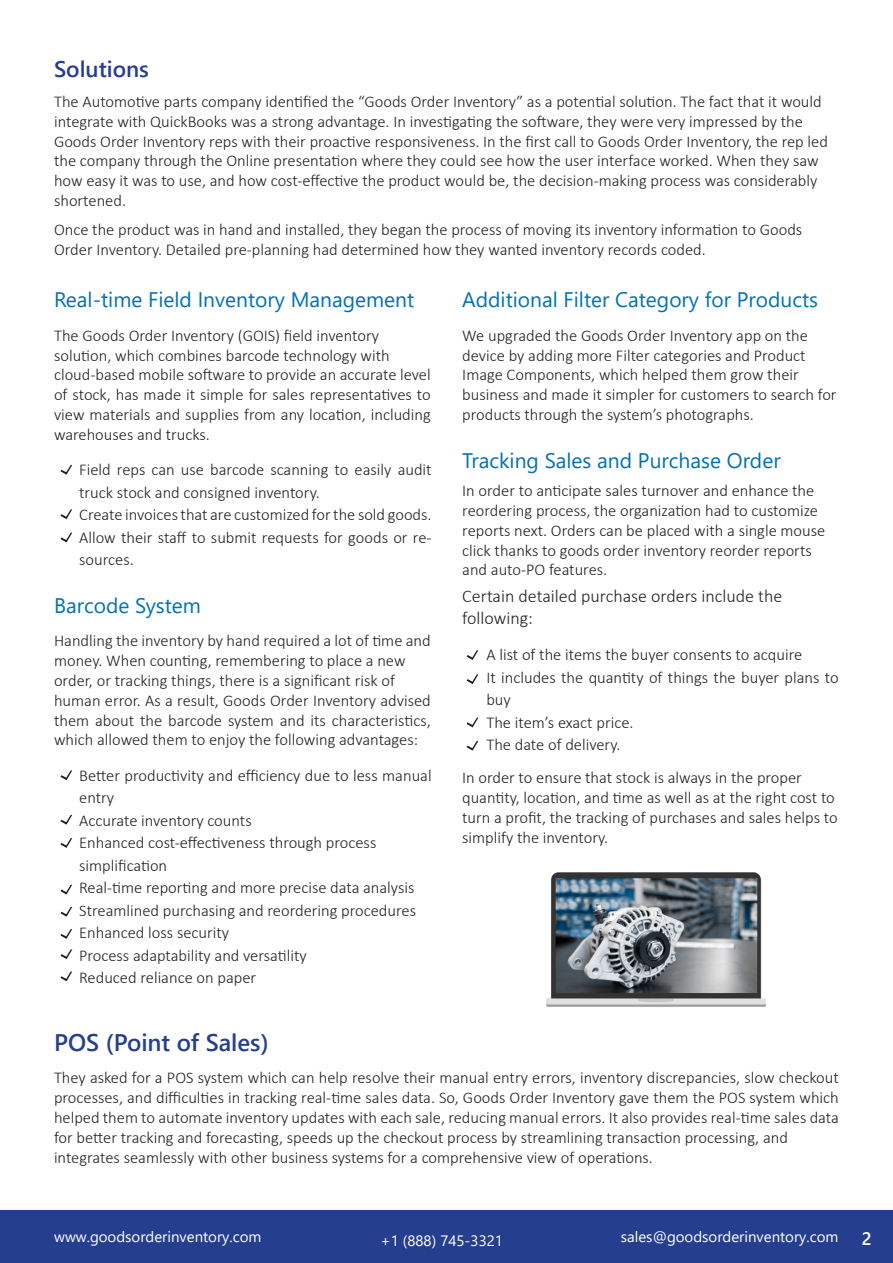
<style>
.page{position:relative;width:893px;height:1263px;background:#fff}
.page>*{position:absolute;margin:0;border:0;box-sizing:border-box;transform-origin:0 0}
.t1{font:600 24px "Segoe UI";color:#253f8e}
.t2{font:600 22.5px "Segoe UI";color:#253f8e}
.t3{font:21px "Segoe UI";color:#0071b5}
.t4{font:300 18px "Calibri";color:#231f20}
.t5{font:600 18px "Segoe UI";color:#fff}
.t6{font:300 16.5px/19.8px "Calibri";color:#231f20}
.t7{font:15px "Segoe UI";color:#fff}
</style>
<div class="page">
<div style="left:0;top:1210px;width:893px;height:53px;background:#253f8e"></div>
<svg style="left:60px;top:465px;width:12px;height:10px"></svg>
<svg style="left:60px;top:770px;width:12px;height:10px"></svg>
<svg style="left:467px;top:650px;width:11px;height:10px"></svg>
<svg style="left:60px;top:509px;width:12px;height:10px"></svg>
<svg style="left:60px;top:815px;width:12px;height:10px"></svg>
<svg style="left:60px;top:885px;width:12px;height:9px"></svg>
<svg style="left:60px;top:533px;width:12px;height:9px"></svg>
<svg style="left:60px;top:838px;width:12px;height:10px"></svg>
<svg style="left:467px;top:674px;width:11px;height:10px"></svg>
<svg style="left:61px;top:907px;width:11px;height:10px"></svg>
<svg style="left:61px;top:949px;width:11px;height:10px"></svg>
<svg style="left:467px;top:718px;width:11px;height:9px"></svg>
<svg style="left:60px;top:929px;width:12px;height:10px"></svg>
<svg style="left:61px;top:971px;width:11px;height:10px"></svg>
<svg style="left:467px;top:741px;width:11px;height:10px"></svg>
<img style="left:546px;top:872px;width:221px;height:135px">
<p class="t2" style="left:54px;top:48px;width:96px">Solutions</p>
<p class="t6" style="left:54px;top:91px;width:775px">The Automotive parts company identified the “Goods Order Inventory” as a potential solution. The fact that it would integrate with QuickBooks was a strong advantage. In investigating the software, they were very impressed by the Goods Order Inventory reps with their proactive responsiveness. In the first call to Goods Order Inventory, the rep led the company through the Online presentation where they could see how the user interface worked. When they saw how easy it was to use, and how cost-effective the product would be, the decision-making process was considerably shortened.</p>
<p class="t6" style="left:54px;top:219px;width:750px">Once the product was in hand and installed, they began the process of moving its inventory information to Goods<br>Order Inventory. Detailed pre-planning had determined how they wanted inventory records coded.</p>
<p class="t3" style="left:54px;top:280px;width:362px">Real-time Field Inventory Management</p>
<p class="t6" style="left:54px;top:325px;width:327px">The Goods Order Inventory (GOIS) field inventory</p>
<p class="t6" style="left:54px;top:345px;width:337px">solution, which combines barcode technology with</p>
<p class="t6" style="left:54px;top:365px;width:378px;text-align:justify">cloud-based mobile software to provide an accurate level of stock, has made it simple for sales representatives to view materials and supplies from any location, including warehouses and trucks.</p>
<p class="t6" style="left:79px;top:458px;width:354px;line-height:22.5px">Field reps can use barcode scanning to easily audit truck stock and consigned inventory.</p>
<p class="t6" style="left:79px;top:505px;width:354px">Create invoices that are customized for the sold goods.</p>
<p class="t6" style="left:79px;top:526px;width:354px;line-height:22.5px">Allow their staff to submit requests for goods or re&shy;sources.</p>
<p class="t3" style="left:54px;top:586px;width:148px">Barcode System</p>
<p class="t6" style="left:54px;top:631px;width:378px">Handling the inventory by hand required a lot of time and money. When counting, remembering to place a new</p>
<p class="t6" style="left:54px;top:670px;width:343px">order, or tracking things, there is a significant risk of</p>
<p class="t6" style="left:54px;top:690px;width:378px;text-align:justify">human error. As a result, Goods Order Inventory advised them about the barcode system and its characteristics, which allowed them to enjoy the following advantages:</p>
<p class="t6" style="left:79px;top:764px;width:354px;line-height:22.5px">Better productivity and efficiency due to less manual entry</p>
<p class="t6" style="left:79px;top:810px;width:174px">Accurate inventory counts</p>
<p class="t6" style="left:79px;top:833px;width:299px">Enhanced cost-effectiveness through process</p>
<p class="t6" style="left:79px;top:855px;width:90px">simplification</p>
<p class="t6" style="left:79px;top:878px;width:337px">Real-time reporting and more precise data analysis</p>
<p class="t6" style="left:79px;top:900px;width:338px">Streamlined purchasing and reordering procedures</p>
<p class="t6" style="left:79px;top:923px;width:151px">Enhanced loss security</p>
<p class="t6" style="left:79px;top:945px;width:229px">Process adaptability and versatility</p>
<p class="t6" style="left:79px;top:968px;width:179px">Reduced reliance on paper</p>
<p class="t1" style="left:54px;top:1020px;width:216px">POS (Point of Sales)</p>
<p class="t3" style="left:462px;top:280px;width:357px">Additional Filter Category for Products</p>
<p class="t6" style="left:462px;top:325px;width:347px">We upgraded the Goods Order Inventory app on the</p>
<p class="t6" style="left:462px;top:345px;width:345px">device by adding more Filter categories and Product</p>
<p class="t6" style="left:462px;top:365px;width:338px">Image Components, which helped them grow their</p>
<p class="t6" style="left:462px;top:385px;width:376px">business and made it simpler for customers to search for products through the system’s photographs.</p>
<p class="t3" style="left:462px;top:441px;width:320px">Tracking Sales and Purchase Order</p>
<p class="t6" style="left:462px;top:481px;width:365px">In order to anticipate sales turnover and enhance the reordering process, the organization had to customize reports next. Orders can be placed with a single mouse click thanks to goods order inventory reorder reports and auto-PO features.</p>
<p class="t4" style="left:462px;top:585px;width:322px">Certain detailed purchase orders include the</p>
<p class="t4" style="left:462px;top:607px;width:72px">following:</p>
<p class="t6" style="left:486px;top:645px;width:317px">A list of the items the buyer consents to acquire</p>
<p class="t6" style="left:486px;top:666px;width:354px;line-height:22.5px">It includes the quantity of things the buyer plans to buy</p>
<p class="t6" style="left:486px;top:712px;width:149px">The item’s exact price.</p>
<p class="t6" style="left:486px;top:735px;width:136px">The date of delivery.</p>
<p class="t6" style="left:462px;top:768px;width:377px">In order to ensure that stock is always in the proper quantity, location, and time as well as at the right cost to turn a profit, the tracking of purchases and sales helps to simplify the inventory.</p>
<p class="t6" style="left:54px;top:1068px;width:786px;text-align:justify">They asked for a POS system which can help resolve their manual entry errors, inventory discrepancies, slow checkout processes, and difficulties in tracking real-time sales data. So, Goods Order Inventory gave them the POS system which helped them to automate inventory updates with each sale, reducing manual errors. It also provides real-time sales data for better tracking and forecasting, speeds up the checkout process by streamlining transaction processing, and</p>
<p class="t6" style="left:54px;top:1147px;width:600px">integrates seamlessly with other business systems for a comprehensive view of operations.</p>
<p class="t7" style="left:54px;top:1222px;width:209px">www.goodsorderinventory.com</p>
<p class="t7" style="left:380px;top:1226px;width:124px">+1 (888) 745-3321</p>
<p class="t7" style="left:621px;top:1223px;width:219px">sales@goodsorderinventory.com</p>
<p class="t5" style="left:862px;top:1222px;width:11px">2</p>
</div>
